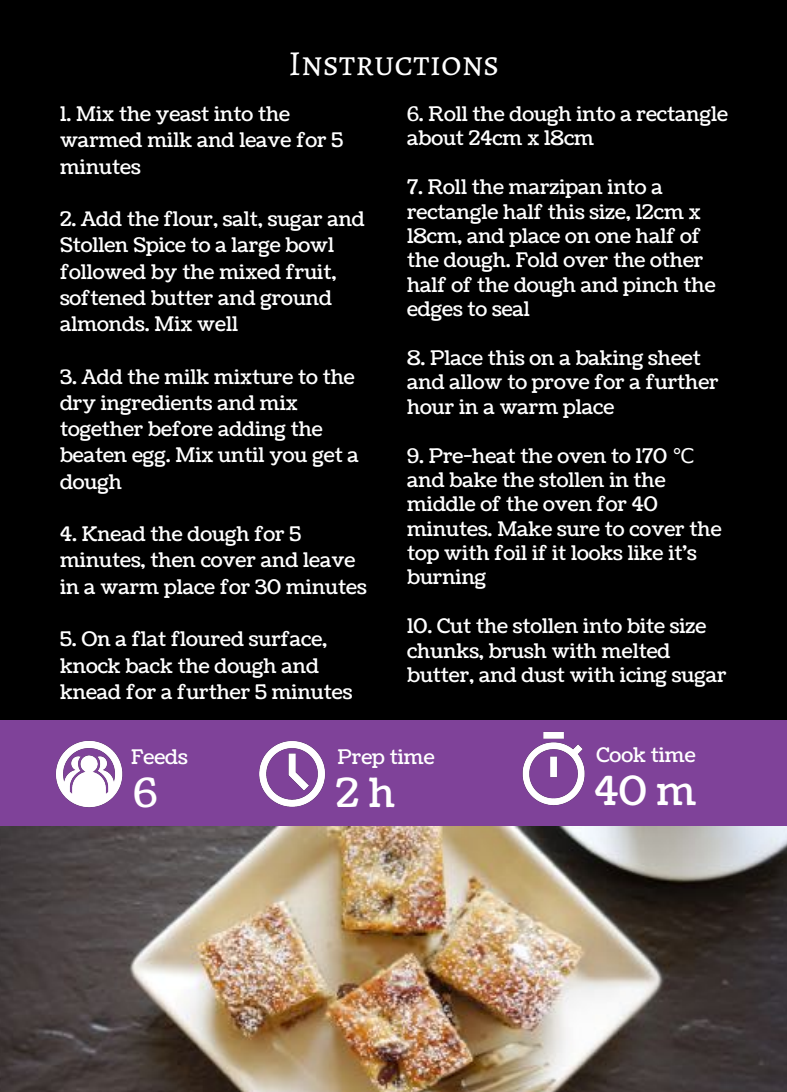
<style>
.page{position:relative;width:787px;height:1092px;background:#fff}
.page>*{position:absolute;margin:0;border:0;box-sizing:border-box;transform-origin:0 0}
.t1{font:40.25px "Coustard";color:#fff}
.t2{font:35.25px "Alegreya SC";color:#fff}
.t3{font:20px/24.5px "Coustard";color:#fff}
.s1{font-family:"DejaVu Sans"}
</style>
<div class="page">
<div style="left:0;top:0;width:787px;height:1091px;background:#000"></div>
<img style="left:0;top:825px;width:787px;height:266px">
<div style="left:0;top:720px;width:787px;height:105px;background:#7f4299"></div>
<img style="left:259px;top:741px;width:66px;height:66px">
<img style="left:522px;top:732px;width:63px;height:74px">
<img style="left:55px;top:740px;width:68px;height:68px">
<h2 class="t2" style="left:288px;top:39px;width:212px">Instructions</h2>
<p class="t3" style="left:60px;top:101px;width:285px;line-height:26.2px">1. Mix the yeast into the warmed milk and leave for 5 minutes</p>
<p class="t3" style="left:60px;top:206px;width:306px;line-height:26.2px">2. Add the flour, salt, sugar and<br>Stollen Spice to a large bowl followed by the mixed fruit, softened butter and ground almonds. Mix well</p>
<p class="t3" style="left:60px;top:364px;width:300px;line-height:26.2px">3. Add the milk mixture to the dry ingredients and mix together before adding the beaten egg. Mix until you get a dough</p>
<p class="t3" style="left:60px;top:521px;width:308px;line-height:26.2px">4. Knead the dough for 5 minutes, then cover and leave in a warm place for 30 minutes</p>
<p class="t3" style="left:60px;top:626px;width:294px;line-height:26.2px">5. On a flat floured surface, knock back the dough and knead for a further 5 minutes</p>
<p class="t3" style="left:407px;top:102px;width:322px">6. Roll the dough into a rectangle about 24cm x 18cm</p>
<p class="t3" style="left:407px;top:175px;width:310px">7. Roll the marzipan into a rectangle half this size, 12cm x<br>18cm, and place on one half of the dough. Fold over the other half of the dough and pinch the edges to seal</p>
<p class="t3" style="left:407px;top:346px;width:313px">8. Place this on a baking sheet and allow to prove for a further hour in a warm place</p>
<p class="t3" style="left:407px;top:444px;width:316px">9. Pre-heat the oven to 170 <span class="s1">℃ </span>and bake the stollen in the middle of the oven for 40 minutes. Make sure to cover the top with foil if it looks like it's burning</p>
<p class="t3" style="left:407px;top:614px;width:321px">10. Cut the stollen into bite size chunks, brush with melted butter, and dust with icing sugar</p>
<p class="t3" style="left:131px;top:744px;width:58px">Feeds</p>
<p class="t3" style="left:338px;top:744px;width:98px">Prep time</p>
<p class="t3" style="left:596px;top:743px;width:100px">Cook time</p>
<h1 class="t1" style="left:133px;top:765px;width:25px">6</h1>
<h1 class="t1" style="left:336px;top:765px;width:61px">2h</h1>
<h1 class="t1" style="left:594px;top:763px;width:103px">40 m</h1>
</div>
